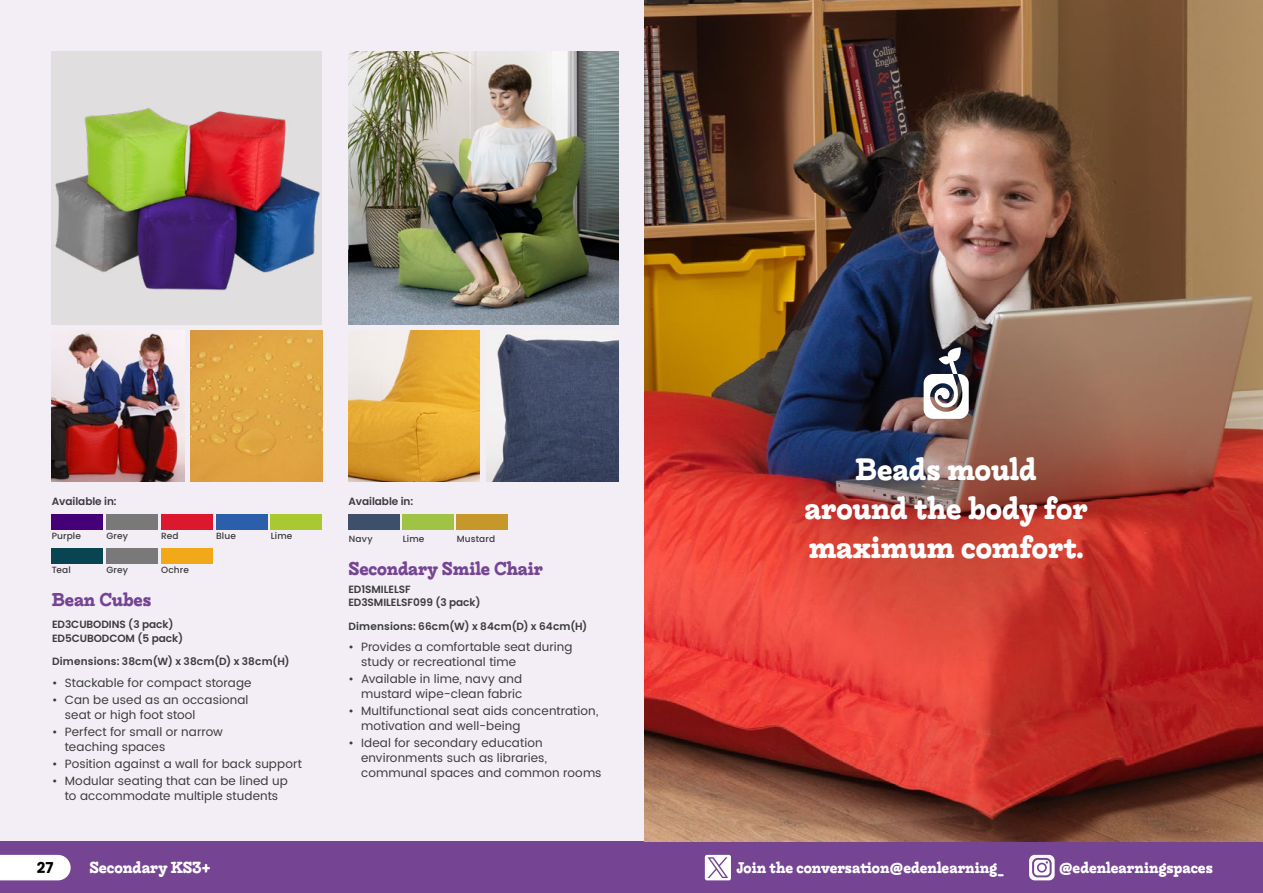
<style>
.page{position:relative;width:1263px;height:893px;background:#fff}
.page>*{position:absolute;margin:0;border:0;box-sizing:border-box;transform-origin:0 0}
.t1{font:700 30px/39px "Liebe Ruth";color:#fff;text-align:center}
.t2{font:700 18px "Liebe Ruth";color:#754594}
.t3{font:700 15.6px "Liebe Ruth";color:#fff}
.t4{font:700 15px "Liebe Ruth";color:#fff}
.t5{font:700 15px "Poppins";color:#000}
.t6{font:12px/15px "Poppins";letter-spacing:.005em;color:#3b3b3c}
.t7{font:600 10.5px/13.5px "Poppins";letter-spacing:-.005em;color:#3b3b3c}
.t8{font:600 10.5px "Poppins";letter-spacing:.015em;color:#3b3b3c}
.t9{font:500 9px "Poppins";letter-spacing:.015em;color:#3b3b3c}
</style>
<div class="page">
<div style="left:0;top:0;width:1263px;height:863px;background:#f3eef5"></div>
<div style="left:0;top:842px;width:1263px;height:51px;background:#754594"></div>
<div style="left:0;top:855px;width:71px;height:25px;background:#fff"></div>
<div style="left:705px;top:855px;width:26px;height:25px;background:#fff;border-radius:2px"></div>
<svg style="left:707px;top:857px;width:21px;height:21px"></svg>
<svg style="left:1029px;top:855px;width:25px;height:25px"></svg>
<svg style="left:1032px;top:858px;width:19px;height:19px"></svg>
<img style="left:644px;top:0;width:619px;height:842px">
<img style="left:759px;top:285px;width:374px;height:391px;border-radius:50%">
<svg style="left:924px;top:347px;width:45px;height:72px;background:#96969d"></svg>
<img style="left:348px;top:51px;width:271px;height:274px">
<img style="left:348px;top:331px;width:132px;height:151px">
<img style="left:486px;top:334px;width:133px;height:148px">
<div style="left:349px;top:514px;width:51px;height:16px;background:#3d4f6b"></div>
<div style="left:403px;top:514px;width:51px;height:16px;background:#a1c345"></div>
<div style="left:457px;top:514px;width:51px;height:16px;background:#c6972a"></div>
<div style="left:52px;top:51px;width:270px;height:274px;background:#e0dede"></div>
<img style="left:55px;top:108px;width:265px;height:183px">
<img style="left:52px;top:331px;width:132px;height:151px">
<img style="left:191px;top:331px;width:131px;height:151px">
<div style="left:52px;top:514px;width:51px;height:15px;background:#450077"></div>
<div style="left:52px;top:548px;width:51px;height:15px;background:#094550"></div>
<div style="left:106px;top:514px;width:51px;height:15px;background:#797979"></div>
<div style="left:106px;top:548px;width:51px;height:15px;background:#797979"></div>
<div style="left:161px;top:514px;width:51px;height:15px;background:#dd182e"></div>
<div style="left:161px;top:548px;width:51px;height:15px;background:#f1a919"></div>
<div style="left:216px;top:514px;width:51px;height:15px;background:#2b5fac"></div>
<div style="left:271px;top:514px;width:51px;height:15px;background:#a9c832"></div>
<p class="t7" style="left:52px;top:495px;width:66px">Available in:</p>
<p class="t9" style="left:52px;top:531px;width:31px">Purple</p>
<p class="t9" style="left:52px;top:565px;width:20px">Teal</p>
<p class="t9" style="left:106px;top:531px;width:23px">Grey</p>
<p class="t9" style="left:106px;top:565px;width:23px">Grey</p>
<p class="t9" style="left:161px;top:531px;width:19px">Red</p>
<p class="t9" style="left:161px;top:565px;width:29px">Ochre</p>
<p class="t9" style="left:216px;top:531px;width:21px">Blue</p>
<p class="t9" style="left:271px;top:531px;width:23px">Lime</p>
<h2 class="t2" style="left:52px;top:589px;width:101px">Bean Cubes</h2>
<p class="t7" style="left:52px;top:618px;width:133px">ED3CUBODINS (3 pack)<br>ED5CUBODCOM (5 pack)</p>
<p class="t8" style="left:52px;top:655px;width:239px">Dimensions: 38cm(W) x 38cm(D) x 38cm(H)</p>
<p class="t6" style="left:52px;top:675px;width:201px">• Stackable for compact storage</p>
<p class="t6" style="left:65px;top:692px;width:185px;text-indent:-13px">• Can be used as an occasional seat or high foot stool</p>
<p class="t6" style="left:65px;top:724px;width:160px;text-indent:-13px">• Perfect for small or narrow teaching spaces</p>
<p class="t6" style="left:52px;top:757px;width:251px">• Position against a wall for back support</p>
<p class="t6" style="left:52px;top:774px;width:237px;text-align:center">• Modular seating that can be lined up to accommodate multiple students</p>
<p class="t7" style="left:348px;top:495px;width:66px">Available in:</p>
<p class="t9" style="left:349px;top:534px;width:25px">Navy</p>
<p class="t9" style="left:403px;top:534px;width:23px">Lime</p>
<p class="t9" style="left:457px;top:534px;width:40px">Mustard</p>
<h2 class="t2" style="left:348px;top:558px;width:196px">Secondary Smile Chair</h2>
<p class="t7" style="left:348px;top:582px;width:134px">ED1SMILELSF<br>ED3SMILELSF099 (3 pack)</p>
<p class="t8" style="left:348px;top:620px;width:241px">Dimensions: 66cm(W) x 84cm(D) x 64cm(H)</p>
<p class="t6" style="left:361px;top:640px;width:213px;text-indent:-13px">• Provides a comfortable seat during study or recreational time</p>
<p class="t6" style="left:348px;top:672px;width:176px;text-align:right">• Available in lime, navy and mustard wipe-clean fabric</p>
<p class="t6" style="left:361px;top:704px;width:239px;text-indent:-13px">• Multifunctional seat aids concentration, motivation and well-being</p>
<p class="t6" style="left:361px;top:736px;width:242px;text-indent:-13px">• Ideal for secondary education environments such as libraries, communal spaces and common rooms</p>
<h1 class="t1" style="left:805px;top:450px;width:285px">Beads mould around the body for maximum comfort.</h1>
<p class="t5" style="left:37px;top:859px;width:18px">27</p>
<h3 class="t3" style="left:89px;top:859px;width:122px">Secondary KS3+</h3>
<p class="t4" style="left:736px;top:859px;width:269px">Join the conversation@edenlearning_</p>
<p class="t4" style="left:1058px;top:859px;width:156px">@edenlearningspaces</p>
</div>
